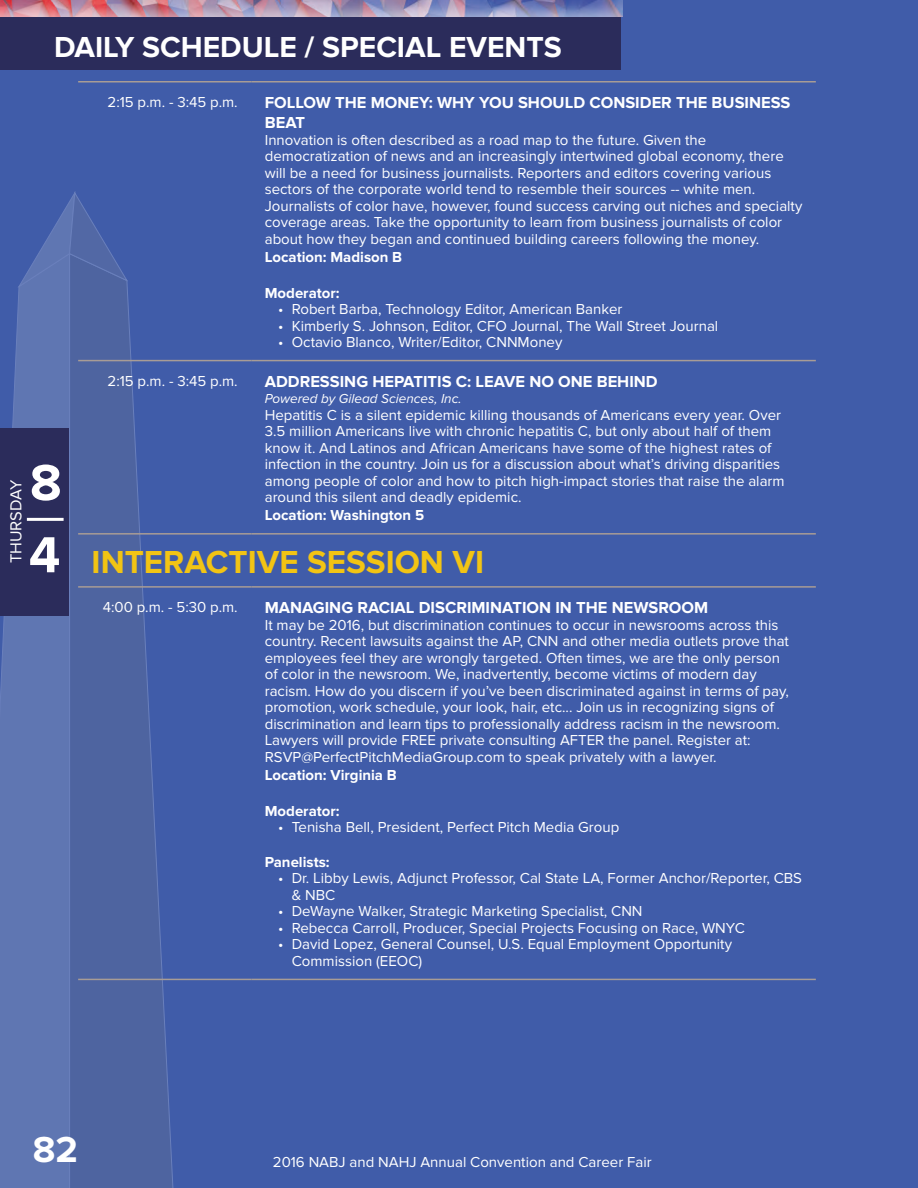
<style>
.page{position:relative;width:918px;height:1188px;background:#405ca9}
.page>*{position:absolute;margin:0;border:0;box-sizing:border-box;transform-origin:0 0}
.t1{font:700 52.5px "Proxima Nova";color:#fff}
.t2{font:700 37.5px "Proxima Nova";color:#fff}
.t3{font:700 33px "Proxima Nova";color:#f2c414}
.t4{font:700 30px "Proxima Nova";color:#fff}
.t5{font:700 16.5px/19.8px "Proxima Nova";color:#fff}
.t6{font:16.5px "Proxima Nova";color:#fff}
.t7{font:15px/16.5px "Proxima Nova";color:#fff}
.t8{font:700 15px "Proxima Nova";color:#fff}
.t9{font:italic 13.5px "Proxima Nova";color:#fff}
</style>
<div class="page">
<div style="left:0;top:0;width:621px;height:70px;background:#2b2c5b"></div>
<div style="left:0;top:0;width:638px;height:18px;background:#231f20;opacity:.75"></div>
<svg style="left:70px;top:288px;width:115px;height:900px"></svg>
<svg style="left:0;top:288px;width:70px;height:900px;background:#5d74b1"></svg>
<svg style="left:18px;top:191px;width:110px;height:97px"></svg>
<div style="left:0;top:428px;width:69px;height:187px;background:#2b2c5b"></div>
<hr style="left:27px;top:518px;width:37px;height:3px;background:#fff">
<hr style="left:78px;top:81px;width:173px;height:1px;background:#a89c95">
<hr style="left:251px;top:81px;width:565px;height:1px;background:#a89c95">
<hr style="left:78px;top:360px;width:173px;height:1px;background:#a89c95">
<hr style="left:251px;top:360px;width:565px;height:1px;background:#a89c95">
<hr style="left:78px;top:533px;width:173px;height:2px;background:#a89c95">
<hr style="left:251px;top:533px;width:565px;height:2px;background:#a89c95">
<hr style="left:78px;top:586px;width:173px;height:2px;background:#a89c95">
<hr style="left:251px;top:586px;width:565px;height:2px;background:#a89c95">
<hr style="left:78px;top:979px;width:173px;height:1px;background:#a89c95">
<hr style="left:251px;top:979px;width:565px;height:1px;background:#a89c95">
<h3 class="t4" style="left:54px;top:30px;width:509px">DAILY SCHEDULE / SPECIAL EVENTS</h3>
<p class="t6" style="left:7px;top:563px;width:85px;rotate:-90deg">THURSDAY</p>
<h1 class="t1" style="left:30px;top:452px;width:33px">8</h1>
<h1 class="t1" style="left:29px;top:525px;width:33px">4</h1>
<p class="t7" style="left:108px;top:94px;width:132px">2:15 p.m. - 3:45 p.m.</p>
<p class="t5" style="left:265px;top:93px;width:527px">FOLLOW THE MONEY: WHY YOU SHOULD CONSIDER THE BUSINESS<br>BEAT</p>
<p class="t7" style="left:265px;top:132px;width:539px">Innovation is often described as a road map to the future. Given the democratization of news and an increasingly intertwined global economy, there will be a need for business journalists. Reporters and editors covering various sectors of the corporate world tend to resemble their sources -- white men.<br>Journalists of color have, however, found success carving out niches and specialty coverage areas. Take the opportunity to learn from business journalists of color about how they began and continued building careers following the money.</p>
<p class="t8" style="left:265px;top:248px;width:139px">Location: Madison B</p>
<p class="t8" style="left:265px;top:284px;width:76px">Moderator:</p>
<p class="t7" style="left:278px;top:301px;width:346px">• Robert Barba, Technology Editor, American Banker</p>
<p class="t7" style="left:278px;top:318px;width:442px">• Kimberly S. Johnson, Editor, CFO Journal, The Wall Street Journal</p>
<p class="t7" style="left:278px;top:334px;width:286px">• Octavio Blanco, Writer/Editor, CNNMoney</p>
<p class="t7" style="left:108px;top:373px;width:132px">2:15 p.m. - 3:45 p.m.</p>
<p class="t5" style="left:265px;top:372px;width:394px">ADDRESSING HEPATITIS C: LEAVE NO ONE BEHIND</p>
<p class="t9" style="left:265px;top:391px;width:198px">Powered by Gilead Sciences, Inc.</p>
<p class="t7" style="left:265px;top:407px;width:521px">Hepatitis C is a silent epidemic killing thousands of Americans every year. Over 3.5 million Americans live with chronic hepatitis C, but only about half of them know it. And Latinos and African Americans have some of the highest rates of infection in the country. Join us for a discussion about what’s driving disparities among people of color and how to pitch high-impact stories that raise the alarm around this silent and deadly epidemic.</p>
<p class="t8" style="left:265px;top:507px;width:161px">Location: Washington 5</p>
<h3 class="t3" style="left:92px;top:543px;width:394px">INTERACTIVE SESSION VI</h3>
<p class="t7" style="left:103px;top:599px;width:136px">4:00 p.m. - 5:30 p.m.</p>
<p class="t5" style="left:265px;top:598px;width:445px">MANAGING RACIAL DISCRIMINATION IN THE NEWSROOM</p>
<p class="t7" style="left:265px;top:617px;width:526px">It may be 2016, but discrimination continues to occur in newsrooms across this country. Recent lawsuits against the AP, CNN and other media outlets prove that employees feel they are wrongly targeted. Often times, we are the only person of color in the newsroom. We, inadvertently, become victims of modern day racism. How do you discern if you’ve been discriminated against in terms of pay, promotion, work schedule, your look, hair, etc... Join us in recognizing signs of discrimination and learn tips to professionally address racism in the newsroom.<br>Lawyers will provide FREE private consulting AFTER the panel. Register at:<br>RSVP@PerfectPitchMediaGroup.com to speak privately with a lawyer.</p>
<p class="t8" style="left:265px;top:766px;width:134px">Location: Virginia B</p>
<p class="t8" style="left:265px;top:802px;width:76px">Moderator:</p>
<p class="t7" style="left:278px;top:819px;width:342px">• Tenisha Bell, President, Perfect Pitch Media Group</p>
<p class="t8" style="left:265px;top:853px;width:66px">Panelists:</p>
<p class="t7" style="left:292px;top:870px;width:512px;text-indent:-14px">• Dr. Libby Lewis, Adjunct Professor, Cal State LA, Former Anchor/Reporter, CBS &amp; NBC</p>
<p class="t7" style="left:278px;top:903px;width:366px">• DeWayne Walker, Strategic Marketing Specialist, CNN</p>
<p class="t7" style="left:278px;top:920px;width:468px">• Rebecca Carroll, Producer, Special Projects Focusing on Race, WNYC</p>
<p class="t7" style="left:292px;top:936px;width:442px;text-indent:-14px">• David Lopez, General Counsel, U.S. Equal Employment Opportunity<br>Commission (EEOC)</p>
<h2 class="t2" style="left:33px;top:1128px;width:47px">82</h2>
<p class="t7" style="left:273px;top:1154px;width:380px">2016 NABJ and NAHJ Annual Convention and Career Fair</p>
</div>
